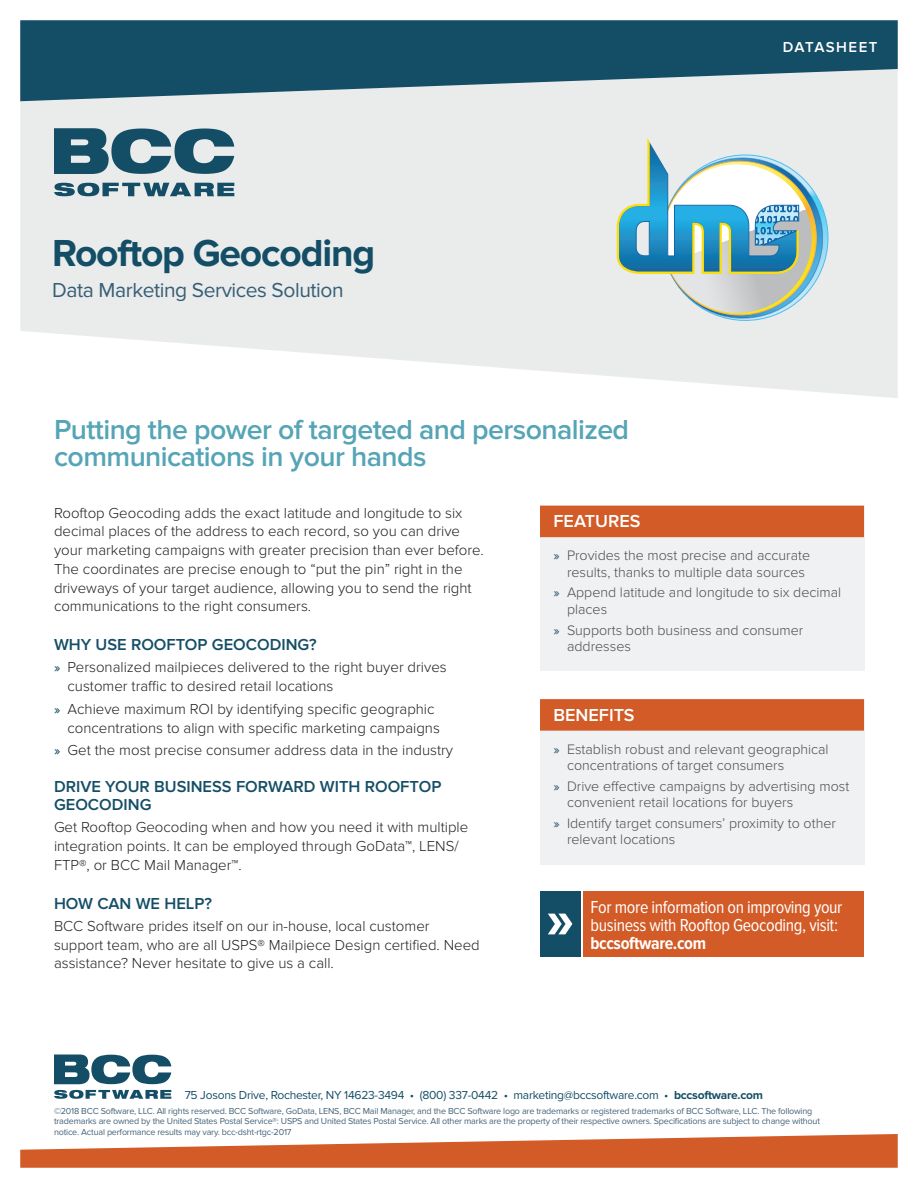
<style>
.page{position:relative;width:918px;height:1188px;background:#fff}
.page>*{position:absolute;margin:0;border:0;box-sizing:border-box;transform-origin:0 0}
.t1{font:700 39px "Proxima Nova";letter-spacing:-.03em;color:#144e66}
.t2{font:600 28.5px/27px "Proxima Nova";letter-spacing:-.02em;color:#56a5b6}
.t3{font:21px "Proxima Nova";letter-spacing:-.02em;color:#365e75}
.t4{font:18px/18px "Proxima Nova Cond";letter-spacing:-.02em;color:#fff}
.t5{font:600 18px "Proxima Nova";color:#fff}
.t6{font:700 18px "Proxima Nova Cond";letter-spacing:-.02em;color:#fff}
.t7{font:600 16.5px/18.8px "Proxima Nova";color:#144e66}
.t8{font:300 15px/18.8px "Proxima Nova";color:#231f20}
.t9{font:600 15px "Proxima Nova";letter-spacing:.095em;color:#fff}
.t10{font:300 14.25px/16.5px "Proxima Nova";color:#4b4c4d}
.t11{font:12px "Proxima Nova";letter-spacing:-.02em;color:#144e66}
.t12{font:9px/10.5px "Proxima Nova";letter-spacing:-.02em;color:#44637a}
.s1{font-weight:500;font-size:13.5px;color:#144e66}
.s2{font-weight:500;font-size:13.5px;color:#365e75}
.s3{font-weight:700}
</style>
<div class="page">
<svg style="left:20px;top:101px;width:878px;height:297px;background:#eceded"></svg>
<svg style="left:54px;top:128px;width:180px;height:46px;background:#5b8292"></svg>
<svg style="left:54px;top:183px;width:180px;height:13px;background:#668a99"></svg>
<svg style="left:20px;top:20px;width:878px;height:81px;background:#3e6d80"></svg>
<svg style="left:54px;top:1055px;width:117px;height:29px"></svg>
<svg style="left:54px;top:1090px;width:117px;height:9px"></svg>
<svg style="left:20px;top:1134px;width:878px;height:34px"></svg>
<div style="left:540px;top:699px;width:324px;height:166px;background:#f0f1f2"></div>
<div style="left:540px;top:699px;width:324px;height:32px;background:#d25b27"></div>
<div style="left:540px;top:506px;width:324px;height:165px;background:#f0f1f2"></div>
<div style="left:540px;top:506px;width:324px;height:31px;background:#d25b27"></div>
<div style="left:584px;top:891px;width:280px;height:65px;background:#d25b27"></div>
<div style="left:540px;top:891px;width:40px;height:65px;background:#144e66"></div>
<svg style="left:548px;top:914px;width:24px;height:20px"></svg>
<svg style="left:617px;top:138px;width:222px;height:194px;background:#b2ced3"></svg>
<h1 class="t1" style="left:52px;top:237px;width:324px">Rooftop Geocoding</h1>
<h3 class="t3" style="left:52px;top:281px;width:293px">Data Marketing Services Solution</h3>
<h2 class="t2" style="left:54px;top:418px;width:577px">Putting the power of targeted and personalized communications in your hands</h2>
<p class="t9" style="left:783px;top:41px;width:96px">DATASHEET</p>
<p class="t8" style="left:54px;top:504px;width:431px">Rooftop Geocoding adds the exact latitude and longitude to six decimal places of the address to each record, so you can drive your marketing campaigns with greater precision than ever before.<br>The coordinates are precise enough to “put the pin” right in the driveways of your target audience, allowing you to send the right communications to the right consumers.</p>
<p class="t7" style="left:54px;top:636px;width:264px">WHY USE ROOFTOP GEOCODING?</p>
<p class="t8" style="left:68px;top:659px;width:381px;text-indent:-14px"><span class="s1">»</span> Personalized mailpieces delivered to the right buyer drives customer traffic to desired retail locations</p>
<p class="t8" style="left:68px;top:700px;width:374px;text-indent:-13px"><span class="s1">»</span> Achieve maximum ROI by identifying specific geographic concentrations to align with specific marketing campaigns</p>
<p class="t8" style="left:54px;top:742px;width:401px"><span class="s1">»</span> Get the most precise consumer address data in the industry</p>
<p class="t7" style="left:54px;top:778px;width:389px">DRIVE YOUR BUSINESS FORWARD WITH ROOFTOP<br>GEOCODING</p>
<p class="t8" style="left:54px;top:819px;width:416px">Get Rooftop Geocoding when and how you need it with multiple integration points. It can be employed through GoData™, LENS/<br>FTP®, or BCC Mail Manager™.</p>
<p class="t7" style="left:54px;top:895px;width:159px">HOW CAN WE HELP?</p>
<p class="t8" style="left:54px;top:917px;width:427px">BCC Software prides itself on our in-house, local customer support team, who are all USPS® Mailpiece Design certified. Need assistance? Never hesitate to give us a call.</p>
<p class="t5" style="left:554px;top:514px;width:89px">FEATURES</p>
<p class="t10" style="left:554px;top:548px;width:258px;text-align:center"><span class="s2">»</span> Provides the most precise and accurate results, thanks to multiple data sources</p>
<p class="t10" style="left:567px;top:585px;width:276px;text-indent:-13px"><span class="s2">»</span> Append latitude and longitude to six decimal places</p>
<p class="t10" style="left:567px;top:622px;width:238px;text-indent:-13px"><span class="s2">»</span> Supports both business and consumer addresses</p>
<p class="t5" style="left:554px;top:707px;width:83px">BENEFITS</p>
<p class="t10" style="left:567px;top:742px;width:263px;text-indent:-13px"><span class="s2">»</span> Establish robust and relevant geographical concentrations of target consumers</p>
<p class="t10" style="left:567px;top:779px;width:284px;text-indent:-13px"><span class="s2">»</span> Drive effective campaigns by advertising most convenient retail locations for buyers</p>
<p class="t10" style="left:567px;top:816px;width:270px;text-indent:-13px"><span class="s2">»</span> Identify target consumers’ proximity to other relevant locations</p>
<p class="t4" style="left:590px;top:899px;width:254px">For more information on improving your business with Rooftop Geocoding, visit:</p>
<p class="t6" style="left:590px;top:935px;width:117px">bccsoftware.com</p>
<p class="t11" style="left:185px;top:1090px;width:580px">75 Josons Drive, Rochester, NY 14623-3494 • (800) 337-0442 • marketing@bccsoftware.com • <span class="s3">bccsoftware.com</span></p>
<p class="t12" style="left:54px;top:1106px;width:768px">©2018 BCC Software, LLC. All rights reserved. BCC Software, GoData, LENS, BCC Mail Manager, and the BCC Software logo are trademarks or registered trademarks of BCC Software, LLC. The following trademarks are owned by the United States Postal Service®: USPS and United States Postal Service. All other marks are the property of their respective owners. Specifications are subject to change without notice. Actual performance results may vary. bcc-dsht-rtgc-2017</p>
</div>
